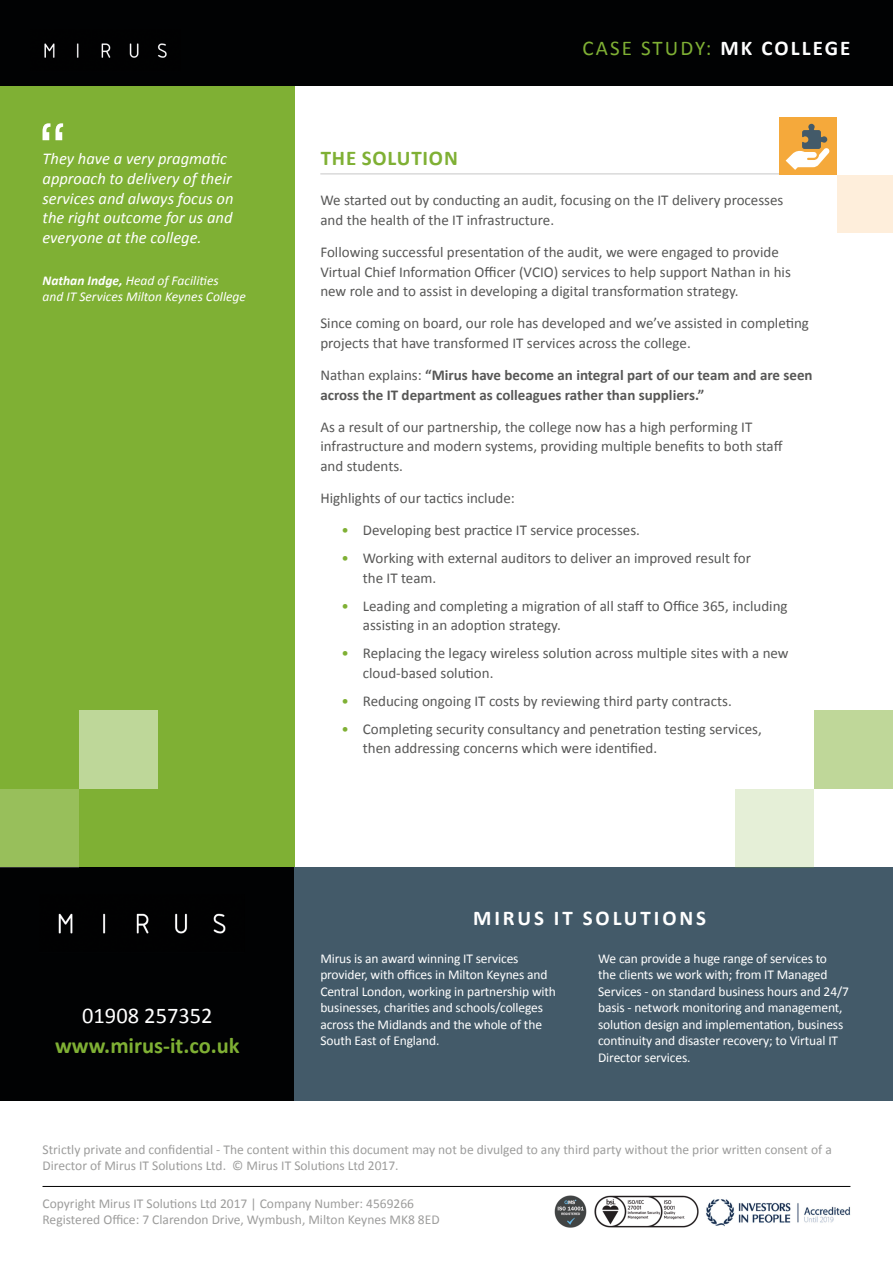
<style>
.page{position:relative;width:893px;height:1263px;background:#fff}
.page>*{position:absolute;margin:0;border:0;box-sizing:border-box;transform-origin:0 0}
.t1{font:700 22.5px "Calibri";color:#7fb034}
.t2{font:22.5px "Calibri";color:#fff}
.t3{font:21px "Calibri";letter-spacing:.1em;color:#7fb034}
.t4{font:700 21px "Calibri";letter-spacing:.14em;color:#fff}
.t5{font:700 21px "Calibri";letter-spacing:.04em;color:#7fb034}
.t6{font:italic 16.5px/19.8px "Calibri";color:#fff}
.t7{font:15px/19.5px "Calibri";color:#575756}
.t8{font:700 15px/19.5px "Calibri";color:#575756}
.t9{font:13.5px/16.5px "Calibri";letter-spacing:-.01em;color:#fff}
.t10{font:13.5px/16.2px "Calibri";color:#9d9d9c}
.t11{font:italic 13.5px/16.2px "Calibri";color:#fff}
.s1{font-weight:700}
.s2{font-weight:700;color:#fff}
.s3{font-weight:400}
.s4{color:#7fb034}
</style>
<div class="page">
<hr style="left:320px;top:173px;width:502px;height:2px;background:#dadada">
<div style="left:0;top:85px;width:295px;height:784px;background:#7fb034"></div>
<svg style="left:43px;top:123px;width:20px;height:17px"></svg>
<div style="left:0;top:0;width:893px;height:85px;background:#010203"></div>
<img style="left:44px;top:43px;width:123px;height:15px">
<div style="left:0;top:867px;width:295px;height:233px;background:#010203"></div>
<div style="left:295px;top:867px;width:598px;height:233px;background:#435a69"></div>
<img style="left:58px;top:913px;width:168px;height:21px">
<div style="left:837px;top:175px;width:56px;height:57px;background:#feeedb"></div>
<div style="left:779px;top:117px;width:58px;height:58px;background:#f5a93b"></div>
<div style="left:0;top:789px;width:79px;height:78px;background:#98bf5b"></div>
<div style="left:79px;top:710px;width:78px;height:79px;background:#bed799"></div>
<hr style="left:43px;top:1186px;width:807px;height:1px;background:#000">
<img style="left:706px;top:1199px;width:145px;height:28px">
<img style="left:594px;top:1195px;width:105px;height:33px">
<img style="left:554px;top:1195px;width:33px;height:32px">
<svg style="left:786px;top:124px;width:44px;height:46px"></svg>
<div style="left:736px;top:789px;width:78px;height:78px;background:#e5efd7"></div>
<div style="left:814px;top:710px;width:79px;height:79px;background:#bfd799"></div>
<p class="t6" style="left:43px;top:148px;width:193px">They have a very pragmatic approach to delivery of their services and always focus on the right outcome for us and everyone at the college.</p>
<p class="t11" style="left:43px;top:272px;width:205px"><span class="s1">Nathan Indge,</span> Head of Facilities<br>and IT Services Milton Keynes College</p>
<h1 class="t2" style="left:82px;top:1001px;width:132px">01908 257352</h1>
<h1 class="t1" style="left:55px;top:1031px;width:186px">www.mirus-it.co.uk</h1>
<h2 class="t3" style="left:582px;top:35px;width:269px">CASE STUDY: <span class="s2">MK COLLEGE</span></h2>
<h2 class="t5" style="left:321px;top:145px;width:139px">THE SOLUTION</h2>
<p class="t7" style="left:320px;top:190px;width:465px">We started out by conducting an audit, focusing on the IT delivery processes and the health of the IT infrastructure.</p>
<p class="t7" style="left:320px;top:242px;width:472px">Following successful presentation of the audit, we were engaged to provide<br>Virtual Chief Information Officer (VCIO) services to help support Nathan in his new role and to assist in developing a digital transformation strategy.</p>
<p class="t7" style="left:320px;top:313px;width:490px">Since coming on board, our role has developed and we’ve assisted in completing projects that have transformed IT services across the college.</p>
<p class="t8" style="left:320px;top:365px;width:494px"><span class="s3">Nathan explains:</span> “Mirus have become an integral part of our team and are seen across the IT department as colleagues rather than suppliers.”</p>
<p class="t7" style="left:320px;top:416px;width:464px">As a result of our partnership, the college now has a high performing IT infrastructure and modern systems, providing multiple benefits to both staff and students.</p>
<p class="t7" style="left:320px;top:488px;width:196px">Highlights of our tactics include:</p>
<p class="t7" style="left:342px;top:520px;width:300px"><span class="s4">•</span> Developing best practice IT service processes.</p>
<p class="t7" style="left:363px;top:548px;width:390px;text-indent:-21px"><span class="s4">•</span> Working with external auditors to deliver an improved result for the IT team.</p>
<p class="t7" style="left:363px;top:595px;width:426px;text-indent:-21px"><span class="s4">•</span> Leading and completing a migration of all staff to Office 365, including assisting in an adoption strategy.</p>
<p class="t7" style="left:363px;top:643px;width:427px;text-indent:-21px"><span class="s4">•</span> Replacing the legacy wireless solution across multiple sites with a new cloud-based solution.</p>
<p class="t7" style="left:342px;top:690px;width:392px"><span class="s4">•</span> Reducing ongoing IT costs by reviewing third party contracts.</p>
<p class="t7" style="left:363px;top:718px;width:400px;text-indent:-21px"><span class="s4">•</span> Completing security consultancy and penetration testing services, then addressing concerns which were identified.</p>
<h2 class="t4" style="left:473px;top:905px;width:235px">MIRUS IT SOLUTIONS</h2>
<p class="t9" style="left:320px;top:949px;width:237px">Mirus is an award winning IT services provider, with offices in Milton Keynes and Central London, working in partnership with businesses, charities and schools/colleges across the Midlands and the whole of the South East of England.</p>
<p class="t9" style="left:598px;top:949px;width:252px">We can provide a huge range of services to<br>the clients we work with; from IT Managed Services - on standard business hours and 24/7 basis - network monitoring and management, solution design and implementation, business continuity and disaster recovery; to Virtual IT Director services.</p>
<p class="t10" style="left:43px;top:1141px;width:791px">Strictly private and confidential - The content within this document may not be divulged to any third party without the prior written consent of a<br>Director of Mirus IT Solutions Ltd. © Mirus IT Solutions Ltd 2017.</p>
<p class="t10" style="left:43px;top:1195px;width:399px">Copyright Mirus IT Solutions Ltd 2017 | Company Number: 4569266<br>Registered Office: 7 Clarendon Drive, Wymbush, Milton Keynes MK8 8ED</p>
</div>
